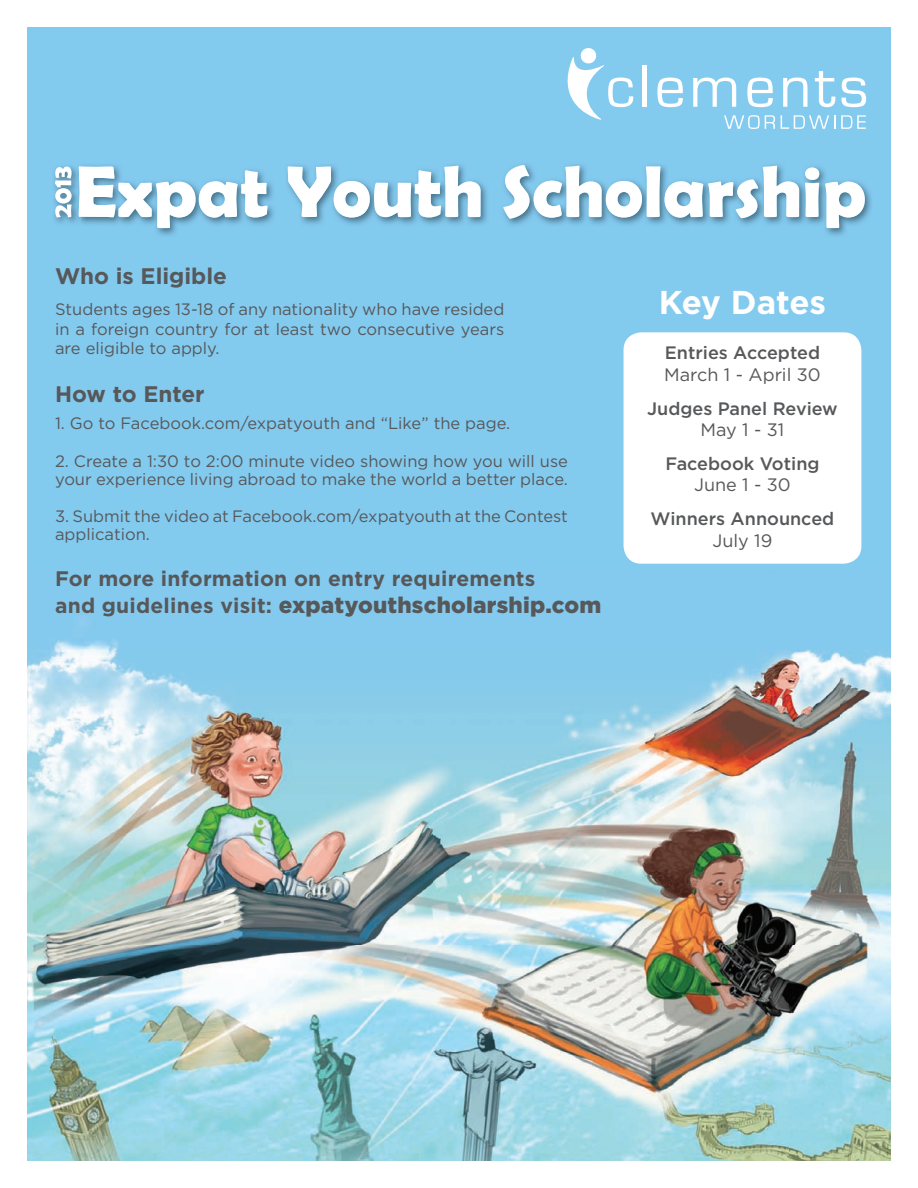
<style>
.page{position:relative;width:918px;height:1188px;background:#fff}
.page>*{position:absolute;margin:0;border:0;box-sizing:border-box;transform-origin:0 0}
.t1{font:700 33px "Gotham";letter-spacing:-.01em;color:#fff}
.t2{font:900 22.5px "Gotham";letter-spacing:.01em;color:#57585a}
.t3{font:700 22.5px "Gotham";color:#57585a}
.t4{font:700 21px "Gotham";letter-spacing:.01em;color:#57585a}
.t5{font:500 18px "Gotham";color:#57585a}
.t6{font:18px "Gotham";color:#57585a}
.t7{font:16.5px/18px "Gotham";color:#57585a}
.s1{font-weight:700;font-size:21px}
</style>
<div class="page">
<div style="left:27px;top:27px;width:864px;height:1134px;background:#83caef"></div>
<svg style="left:724px;top:115px;width:51px;height:14px"></svg>
<svg style="left:781px;top:115px;width:54px;height:14px"></svg>
<svg style="left:841px;top:115px;width:25px;height:14px"></svg>
<svg style="left:568px;top:48px;width:65px;height:72px"></svg>
<hr style="left:643px;top:66px;width:4px;height:41px;background:#fff">
<svg style="left:657px;top:78px;width:26px;height:29px"></svg>
<svg style="left:693px;top:78px;width:43px;height:29px"></svg>
<svg style="left:747px;top:78px;width:26px;height:29px"></svg>
<svg style="left:783px;top:78px;width:25px;height:29px"></svg>
<svg style="left:815px;top:71px;width:20px;height:36px"></svg>
<svg style="left:842px;top:78px;width:24px;height:29px"></svg>
<img style="left:27px;top:616px;width:864px;height:545px">
<img style="left:157px;top:164px;width:714px;height:71px">
<svg style="left:81px;top:165px;width:784px;height:63px"></svg>
<div style="left:624px;top:332px;width:237px;height:232px;background:#fff;border-radius:18px"></div>
<img style="left:54px;top:166px;width:27px;height:57px">
<img style="left:79px;top:166px;width:2px;height:51px">
<svg style="left:55px;top:167px;width:17px;height:51px"></svg>
<h2 class="t3" style="left:55px;top:263px;width:173px">Who is Eligible</h2>
<p class="t7" style="left:55px;top:299px;width:451px;line-height:19.5px;text-align:justify">Students ages 13-18 of any nationality who have resided in a foreign country for at least two consecutive years are eligible to apply.</p>
<h2 class="t3" style="left:55px;top:381px;width:151px">How to Enter</h2>
<p class="t7" style="left:55px;top:414px;width:457px">1. Go to Facebook.com/expatyouth and “Like” the page.</p>
<p class="t7" style="left:55px;top:452px;width:514px">2. Create a 1:30 to 2:00 minute video showing how you will use your experience living abroad to make the world a better place.</p>
<p class="t7" style="left:55px;top:507px;width:514px">3. Submit the video at Facebook.com/expatyouth at the Contest application.</p>
<p class="t4" style="left:55px;top:566px;width:482px">For more information on entry requirements</p>
<h2 class="t2" style="left:55px;top:592px;width:548px"><span class="s1">and guidelines visit:</span> expatyouthscholarship.com</h2>
<h1 class="t1" style="left:659px;top:283px;width:169px">Key Dates</h1>
<p class="t5" style="left:665px;top:341px;width:157px">Entries Accepted</p>
<p class="t6" style="left:664px;top:363px;width:158px">March 1 - April 30</p>
<p class="t5" style="left:647px;top:397px;width:192px">Judges Panel Review</p>
<p class="t6" style="left:701px;top:418px;width:85px">May 1 - 31</p>
<p class="t5" style="left:665px;top:452px;width:156px">Facebook Voting</p>
<p class="t6" style="left:694px;top:474px;width:98px">June 1 - 30</p>
<p class="t5" style="left:651px;top:507px;width:185px">Winners Announced</p>
<p class="t6" style="left:713px;top:529px;width:61px">July 19</p>
</div>
